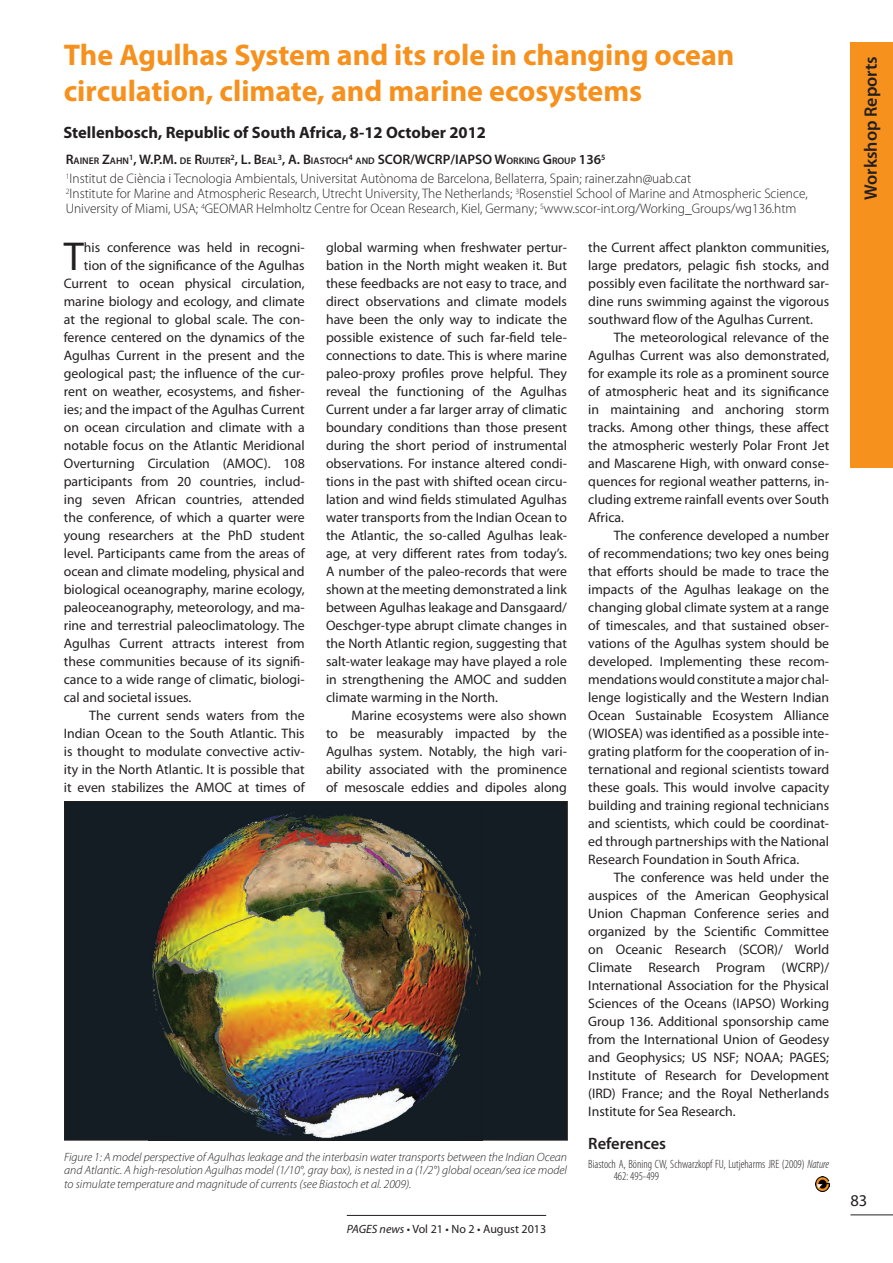
<style>
.page{position:relative;width:893px;height:1263px;background:#fff}
.page>*{position:absolute;margin:0;border:0;box-sizing:border-box;transform-origin:0 0}
.t1{font:40.5px "Myriad Pro";color:#231f20}
.t2{font:700 30px/36px "Myriad Pro";color:#f6911e}
.t3{font:600 18px "Myriad Pro";color:#231f20}
.t4{font:700 16.5px "Myriad Pro";color:#231f20}
.t5{font:600 16.5px "Myriad Pro";color:#231f20}
.t6{font:16.5px "Myriad Pro";color:#231f20}
.t7{font:13.8px/18px "Myriad Pro";color:#231f20;text-align:justify}
.t8{font:300 13.8px/19.2px "Myriad Pro";color:#231f20}
.t9{font:600 13.8px "Myriad Pro";color:#231f20}
.t10{font:italic 300 12px/13.5px "Myriad Pro";color:#231f20;text-align:justify}
.t11{font:300 condensed 12px/12px "Myriad Pro";color:#231f20}
.t12{font:12px "Myriad Pro";color:#231f20}
.t13{font:600 9.6px "Myriad Pro";color:#231f20}
.t14{font:600 8.1px "Myriad Pro";color:#231f20}
.s1{font-size:13.8px}
.s2{font-size:9.6px}
.s3{font-weight:600;font-size:9.6px}
.s4{font-weight:600}
.s5{font-style:italic}
</style>
<div class="page">
<hr style="left:850px;top:1214px;width:43px;height:1px;background:#231f20">
<hr style="left:347px;top:1215px;width:199px;height:1px;background:#231f20">
<div style="left:850px;top:43px;width:43px;height:425px;background:#f6911e"></div>
<div style="left:65px;top:801px;width:502px;height:339px;background:#131d23"></div>
<img style="left:152px;top:812px;width:329px;height:326px">
<img style="left:815px;top:1176px;width:15px;height:15px">
<h2 class="t2" style="left:64px;top:36px;width:672px">The Agulhas System and its role in changing ocean circulation, climate, and marine ecosystems</h2>
<p class="t4" style="left:63px;top:121px;width:424px">Stellenbosch, Republic of South Africa, 8-12 October 2012</p>
<p class="t13" style="left:66px;top:155px;width:65px"><span class="s1">R</span>AINER <span class="s1">Z</span>AHN</p>
<p class="t9" style="left:129px;top:151px;width:149px"><sup>1</sup>, W.P.M. <span class="s2">DE</span> R<span class="s2">UIJTER</span><sup>2</sup>, L. B<span class="s2">EAL</span></p>
<p class="t13" style="left:278px;top:155px;width:72px"><sup>3</sup><span class="s1">, A. B</span>IASTOCH</p>
<p class="t14" style="left:348px;top:152px;width:6px">4</p>
<p class="t8" style="left:66px;top:150px;width:627px;text-indent:290px"><span class="s3">AND</span> <span class="s4">SCOR/WCRP/IAPSO W</span><span class="s3">ORKING</span> <span class="s4">G</span><span class="s3">ROUP</span> <span class="s4">136</span><sup>5<br></sup><sup>1</sup>Institut de Ciència i Tecnologia Ambientals, Universitat Autònoma de Barcelona, Bellaterra, Spain; rainer.zahn@uab.cat</p>
<p class="t8" style="left:66px;top:187px;width:743px;line-height:15px"><sup>2</sup>Institute for Marine and Atmospheric Research, Utrecht University, The Netherlands; <sup>3</sup>Rosenstiel School of Marine and Atmospheric Science,<br>University of Miami, USA; <sup>4</sup>GEOMAR Helmholtz Centre for Ocean Research, Kiel, Germany; <sup>5</sup>www.scor-int.org/Working_Groups/wg136.htm</p>
<h1 class="t1" style="left:64px;top:231px;width:22px">T</h1>
<p class="t7" style="left:84px;top:238px;width:222px">his conference was held in recogni-</p>
<p class="t7" style="left:326px;top:238px;width:242px">global warming when freshwater pertur&shy;bation in the North might weaken it. But these feedbacks are not easy to trace, and direct observations and climate models have been the only way to indicate the possible existence of such far-field tele&shy;connections to date. This is where marine paleo-proxy profiles prove helpful. They reveal the functioning of the Agulhas Current under a far larger array of climatic boundary conditions than those present during the short period of instrumental observations. For instance altered condi&shy;tions in the past with shifted ocean circu&shy;lation and wind fields stimulated Agulhas water transports from the Indian Ocean to the Atlantic, the so-called Agulhas leak&shy;age, at very different rates from today’s.<br>A number of the paleo-records that were shown at the meeting demonstrated a link between Agulhas leakage and Dansgaard/ Oeschger-type abrupt climate changes in the North Atlantic region, suggesting that salt-water leakage may have played a role in strengthening the AMOC and sudden climate warming in the North.</p>
<p class="t7" style="left:326px;top:706px;width:242px;text-indent:26px">Marine ecosystems were also shown to be measurably impacted by the Agulhas system. Notably, the high vari&shy;ability associated with the prominence of mesoscale eddies and dipoles along</p>
<p class="t7" style="left:588px;top:238px;width:242px">the Current affect plankton communities, large predators, pelagic fish stocks, and possibly even facilitate the northward sar&shy;dine runs swimming against the vigorous southward flow of the Agulhas Current.</p>
<p class="t7" style="left:588px;top:328px;width:242px;text-indent:26px">The meteorological relevance of the Agulhas Current was also demonstrated, for example its role as a prominent source of atmospheric heat and its significance in maintaining and anchoring storm tracks. Among other things, these affect the atmospheric westerly Polar Front Jet and Mascarene High, with onward conse&shy;quences for regional weather patterns, in&shy;cluding extreme rainfall events over South Africa.</p>
<p class="t7" style="left:588px;top:526px;width:242px;text-indent:26px">The conference developed a number of recommendations; two key ones being that efforts should be made to trace the impacts of the Agulhas leakage on the changing global climate system at a range of timescales, and that sustained obser&shy;vations of the Agulhas system should be developed. Implementing these recom&shy;mendations would constitute a major chal&shy;lenge logistically and the Western Indian Ocean Sustainable Ecosystem Alliance (WIOSEA) was identified as a possible inte&shy;grating platform for the cooperation of in&shy;ternational and regional scientists toward these goals. This would involve capacity building and training regional technicians and scientists, which could be coordinat&shy;ed through partnerships with the National Research Foundation in South Africa.</p>
<p class="t7" style="left:588px;top:868px;width:242px;text-indent:26px">The conference was held under the auspices of the American Geophysical Union Chapman Conference series and organized by the Scientific Committee on Oceanic Research (SCOR)/ World Climate Research Program (WCRP)/ International Association for the Physical Sciences of the Oceans (IAPSO) Working Group 136. Additional sponsorship came from the International Union of Geodesy and Geophysics; US NSF; NOAA; PAGES; Institute of Research for Development (IRD) France; and the Royal Netherlands Institute for Sea Research.</p>
<p class="t5" style="left:588px;top:1133px;width:79px">References</p>
<p class="t11" style="left:614px;top:1159px;width:217px;text-indent:-26px">Biastoch A, Böning CW, Schwarzkopf FU, Lutjeharms JRE (2009) <span class="s5">Nature<br></span>462: 495-499</p>
<p class="t7" style="left:84px;top:256px;width:222px">tion of the significance of the Agulhas</p>
<p class="t7" style="left:64px;top:274px;width:242px">Current to ocean physical circulation,</p>
<p class="t7" style="left:64px;top:292px;width:242px">marine biology and ecology, and climate</p>
<p class="t7" style="left:64px;top:310px;width:242px">at the regional to global scale. The con-</p>
<p class="t7" style="left:64px;top:328px;width:242px">ference centered on the dynamics of the</p>
<p class="t7" style="left:64px;top:346px;width:242px">Agulhas Current in the present and the</p>
<p class="t7" style="left:64px;top:364px;width:242px">geological past; the influence of the cur-</p>
<p class="t7" style="left:64px;top:382px;width:242px">rent on weather, ecosystems, and fisher-</p>
<p class="t7" style="left:64px;top:400px;width:242px">ies; and the impact of the Agulhas Current</p>
<p class="t7" style="left:64px;top:418px;width:242px">on ocean circulation and climate with a</p>
<p class="t7" style="left:64px;top:436px;width:242px">notable focus on the Atlantic Meridional</p>
<p class="t7" style="left:64px;top:454px;width:242px">Overturning Circulation (AMOC). 108</p>
<p class="t7" style="left:64px;top:472px;width:242px">participants from 20 countries, includ-</p>
<p class="t7" style="left:64px;top:490px;width:242px">ing seven African countries, attended</p>
<p class="t7" style="left:64px;top:508px;width:242px">the conference, of which a quarter were</p>
<p class="t7" style="left:64px;top:526px;width:242px">young researchers at the PhD student</p>
<p class="t7" style="left:64px;top:544px;width:242px">level. Participants came from the areas of</p>
<p class="t7" style="left:64px;top:562px;width:242px">ocean and climate modeling, physical and</p>
<p class="t7" style="left:64px;top:580px;width:242px">biological oceanography, marine ecology,</p>
<p class="t7" style="left:64px;top:598px;width:242px">paleoceanography, meteorology, and ma-</p>
<p class="t7" style="left:64px;top:616px;width:242px">rine and terrestrial paleoclimatology. The</p>
<p class="t7" style="left:64px;top:634px;width:242px">Agulhas Current attracts interest from</p>
<p class="t7" style="left:64px;top:652px;width:242px">these communities because of its signifi-</p>
<p class="t7" style="left:64px;top:670px;width:242px">cance to a wide range of climatic, biologi-</p>
<p class="t7" style="left:64px;top:688px;width:129px">cal and societal issues.</p>
<p class="t7" style="left:89px;top:706px;width:217px">The current sends waters from the</p>
<p class="t7" style="left:64px;top:724px;width:242px">Indian Ocean to the South Atlantic. This</p>
<p class="t7" style="left:64px;top:742px;width:242px">is thought to modulate convective activ-</p>
<p class="t7" style="left:64px;top:760px;width:242px">ity in the North Atlantic. It is possible that</p>
<p class="t7" style="left:64px;top:778px;width:242px">it even stabilizes the AMOC at times of</p>
<p class="t10" style="left:64px;top:1150px;width:504px">Figure 1: A model perspective of Agulhas leakage and the interbasin water transports between the Indian Ocean and Atlantic. A high-resolution Agulhas model (1/10°, gray box), is nested in a (1/2°) global ocean/sea ice model to simulate temperature and magnitude of currents (see Biastoch et al. 2009).</p>
<p class="t12" style="left:347px;top:1221px;width:201px"><span class="s5">PAGES news</span> • Vol 21 • No 2 • August 2013</p>
<h3 class="t3" style="left:859px;top:200px;width:145px;rotate:-90deg">Workshop Reports</h3>
<p class="t6" style="left:850px;top:1190px;width:18px">83</p>
</div>
